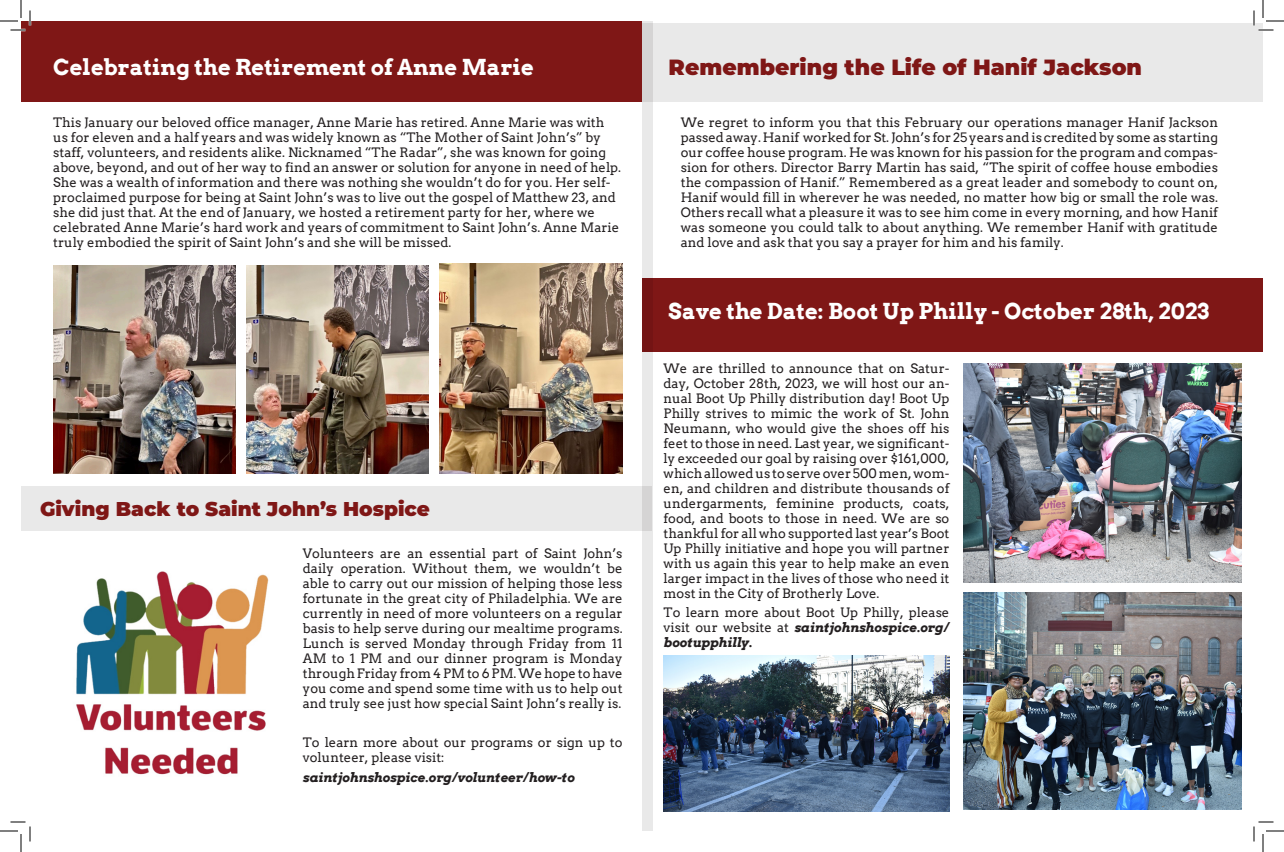
<style>
.page{position:relative;width:1284px;height:852px;background:#fff}
.page>*{position:absolute;margin:0;border:0;box-sizing:border-box;transform-origin:0 0}
.subhead{font:700 22px "Arvo";color:#fff}
.t1{font:900 22px "Montserrat";color:#7f1716}
.t2{font:900 20px "Montserrat";color:#7f1716}
.body{font:13px/15px "Arvo";color:#231f20;text-align:justify}
.subhead-2{font:13px/15px "Arvo";color:#231f20}
.body-2{font:italic 700 13px "Arvo";color:#231f20}
.s1{font-weight:700;font-style:italic}
</style>
<div class="page">
<div style="left:21px;top:21px;width:621px;height:81px;background:#7f1716"></div>
<div style="left:21px;top:486px;width:631px;height:45px;background:#e9e9e9"></div>
<svg style="left:642px;top:426px;width:10px;height:405px;background:#e6e6e6"></svg>
<div style="left:642px;top:23px;width:621px;height:79px;background:#e9e9e9"></div>
<div style="left:642px;top:278px;width:621px;height:74px;background:#7f1716"></div>
<svg style="left:642px;top:21px;width:10px;height:405px;fill:#e9e9e9"></svg>
<img style="left:76px;top:571px;width:193px;height:204px">
<img style="left:53px;top:265px;width:183px;height:209px">
<img style="left:246px;top:265px;width:183px;height:209px">
<img style="left:440px;top:264px;width:183px;height:210px">
<img style="left:963px;top:592px;width:278px;height:217px">
<img style="left:664px;top:656px;width:285px;height:155px">
<img style="left:963px;top:363px;width:278px;height:220px">
<svg style="left:0;top:0;width:31px;height:31px"></svg>
<svg style="left:0;top:821px;width:31px;height:31px"></svg>
<svg style="left:1253px;top:0;width:31px;height:31px"></svg>
<svg style="left:1253px;top:821px;width:31px;height:31px"></svg>
<p class="subhead" style="left:53px;top:53px;width:482px">Celebrating the Retirement of Anne Marie</p>
<p class="subhead-2" style="left:53px;top:115px;width:569px">This January our beloved office manager, Anne Marie has retired. Anne Marie was with us for eleven and a half years and was widely known as “The Mother of Saint John’s” by staff, volunteers, and residents alike. Nicknamed “The Radar”, she was known for going above, beyond, and out of her way to find an answer or solution for anyone in need of help.<br>She was a wealth of information and there was nothing she wouldn’t do for you. Her self&shy;proclaimed purpose for being at Saint John’s was to live out the gospel of Matthew 23, and she did just that. At the end of January, we hosted a retirement party for her, where we celebrated Anne Marie’s hard work and years of commitment to Saint John’s. Anne Marie truly embodied the spirit of Saint John’s and she will be missed.</p>
<p class="t2" style="left:40px;top:494px;width:391px">Giving Back to Saint John’s Hospice</p>
<p class="body" style="left:303px;top:546px;width:321px">Volunteers are an essential part of Saint John’s daily operation. Without them, we wouldn’t be able to carry out our mission of helping those less fortunate in the great city of Philadelphia. We are currently in need of more volunteers on a regular basis to help serve during our mealtime programs.<br>Lunch is served Monday through Friday from 11<br>AM to 1 PM and our dinner program is Monday through Friday from 4 PM to 6 PM. We hope to have you come and spend some time with us to help out and truly see just how special Saint John’s really is.</p>
<p class="body" style="left:303px;top:735px;width:321px">To learn more about our programs or sign up to volunteer, please visit:</p>
<p class="body-2" style="left:303px;top:769px;width:273px">saintjohnshospice.org/volunteer/how-to</p>
<p class="t1" style="left:669px;top:50px;width:475px">Remembering the Life of Hanif Jackson</p>
<p class="body" style="left:681px;top:115px;width:539px">We regret to inform you that this February our operations manager Hanif Jackson passed away. Hanif worked for St. John’s for 25 years and is credited by some as starting our coffee house program. He was known for his passion for the program and compas&shy;sion for others. Director Barry Martin has said, “The spirit of coffee house embodies the compassion of Hanif.” Remembered as a great leader and somebody to count on, Hanif would fill in wherever he was needed, no matter how big or small the role was.<br>Others recall what a pleasure it was to see him come in every morning, and how Hanif was someone you could talk to about anything. We remember Hanif with gratitude and love and ask that you say a prayer for him and his family.</p>
<p class="subhead" style="left:669px;top:298px;width:542px">Save the Date: Boot Up Philly - October 28th, 2023</p>
<p class="body" style="left:664px;top:361px;width:287px">We are thrilled to announce that on Satur&shy;day, October 28th, 2023, we will host our an&shy;nual Boot Up Philly distribution day! Boot Up Philly strives to mimic the work of St. John Neumann, who would give the shoes off his feet to those in need. Last year, we significant&shy;ly exceeded our goal by raising over $161,000, which allowed us to serve over 500 men, wom&shy;en, and children and distribute thousands of undergarments, feminine products, coats, food, and boots to those in need. We are so thankful for all who supported last year’s Boot Up Philly initiative and hope you will partner with us again this year to help make an even larger impact in the lives of those who need it most in the City of Brotherly Love.</p>
<p class="body" style="left:664px;top:605px;width:287px">To learn more about Boot Up Philly, please visit our website at <span class="s1">saintjohnshospice.org/ bootupphilly.</span></p>
</div>
